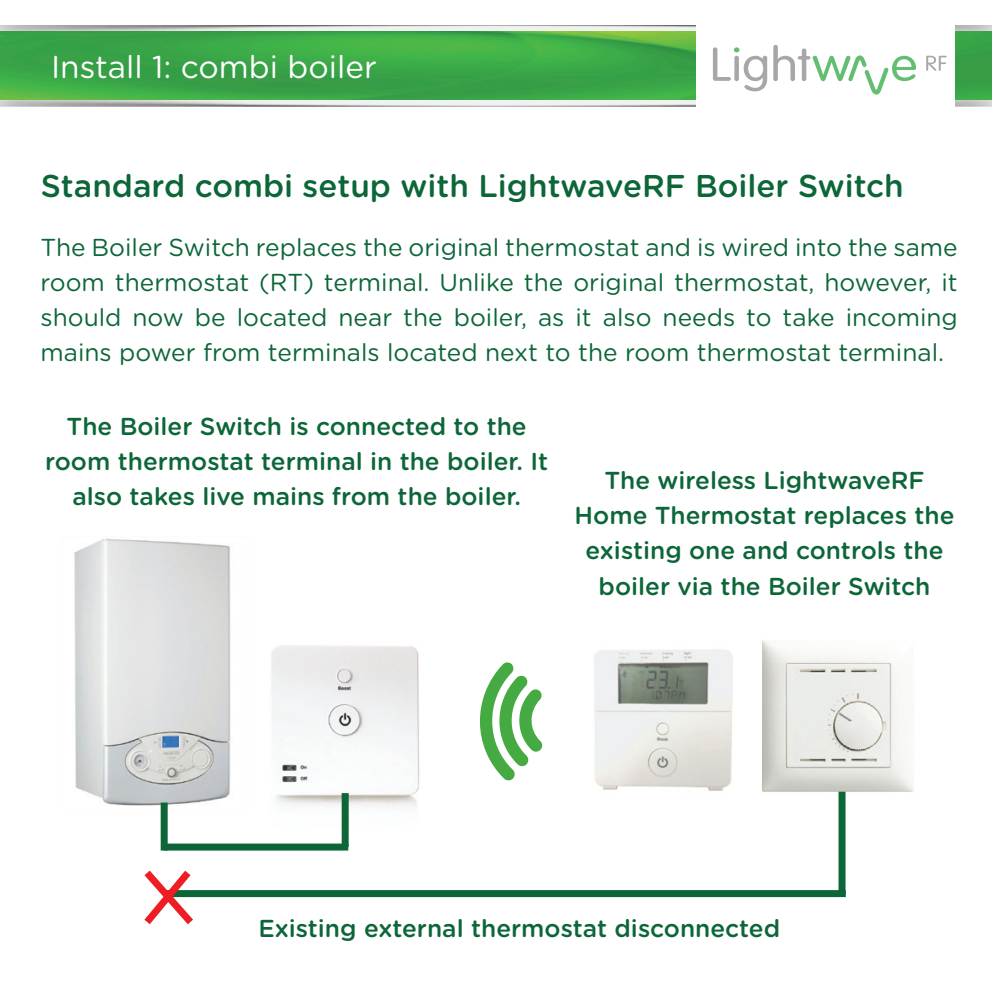
<style>
.page{position:relative;width:993px;height:993px;background:#fff}
.page>*{position:absolute;margin:0;border:0;box-sizing:border-box;transform-origin:0 0}
.t1{font:500 31.5px "Gotham Rounded";color:#0c6638}
.t2{font:31.5px "Gotham Rounded";color:#fff}
.t3{font:24.5px/35px "Gotham Rounded";color:#0c6638;text-align:justify}
.t4{font:500 24.5px/35px "Gotham Rounded";color:#0c6638;text-align:center}
</style>
<div class="page">
<img style="left:74px;top:538px;width:157px;height:270px">
<div style="left:161px;top:802px;width:7px;height:48px;background:#0c6638"></div>
<svg style="left:200px;top:890px;width:645px;height:6px;background:#0f683b"></svg>
<img style="left:271px;top:645px;width:149px;height:195px">
<div style="left:341px;top:792px;width:7px;height:54px;background:#0c6638"></div>
<div style="left:164px;top:843px;width:184px;height:7px;background:#0c6638"></div>
<svg style="left:144px;top:870px;width:56px;height:55px"></svg>
<img style="left:762px;top:640px;width:152px;height:204px">
<div style="left:838px;top:791px;width:7px;height:102px;background:#0c6638"></div>
<svg style="left:480px;top:662px;width:62px;height:118px"></svg>
<img style="left:594px;top:649px;width:139px;height:142px">
<img style="left:0;top:99px;width:991px;height:8px">
<img style="left:0;top:25px;width:991px;height:7px">
<img style="left:0;top:32px;width:991px;height:67px">
<div style="left:696px;top:15px;width:258px;height:103px;background:#fff"></div>
<svg style="left:713px;top:47px;width:54px;height:44px"></svg>
<svg style="left:773px;top:45px;width:142px;height:50px"></svg>
<svg style="left:926px;top:56px;width:20px;height:15px"></svg>
<p class="t2" style="left:51px;top:45px;width:327px">Install 1: combi boiler</p>
<p class="t1" style="left:41px;top:163px;width:864px">Standard combi setup with LightwaveRF Boiler Switch</p>
<p class="t3" style="left:40px;top:228px;width:918px">The Boiler Switch replaces the original thermostat and is wired into the same room thermostat (RT) terminal. Unlike the original thermostat, however, it should now be located near the boiler, as it also needs to take incoming mains power from terminals located next to the room thermostat terminal.</p>
<p class="t4" style="left:45px;top:408px;width:504px">The Boiler Switch is connected to the room thermostat terminal in the boiler. It also takes live mains from the boiler.</p>
<p class="t4" style="left:574px;top:462px;width:381px">The wireless LightwaveRF<br>Home Thermostat replaces the existing one and controls the boiler via the Boiler Switch</p>
<p class="t4" style="left:258px;top:909px;width:523px">Existing external thermostat disconnected</p>
</div>
